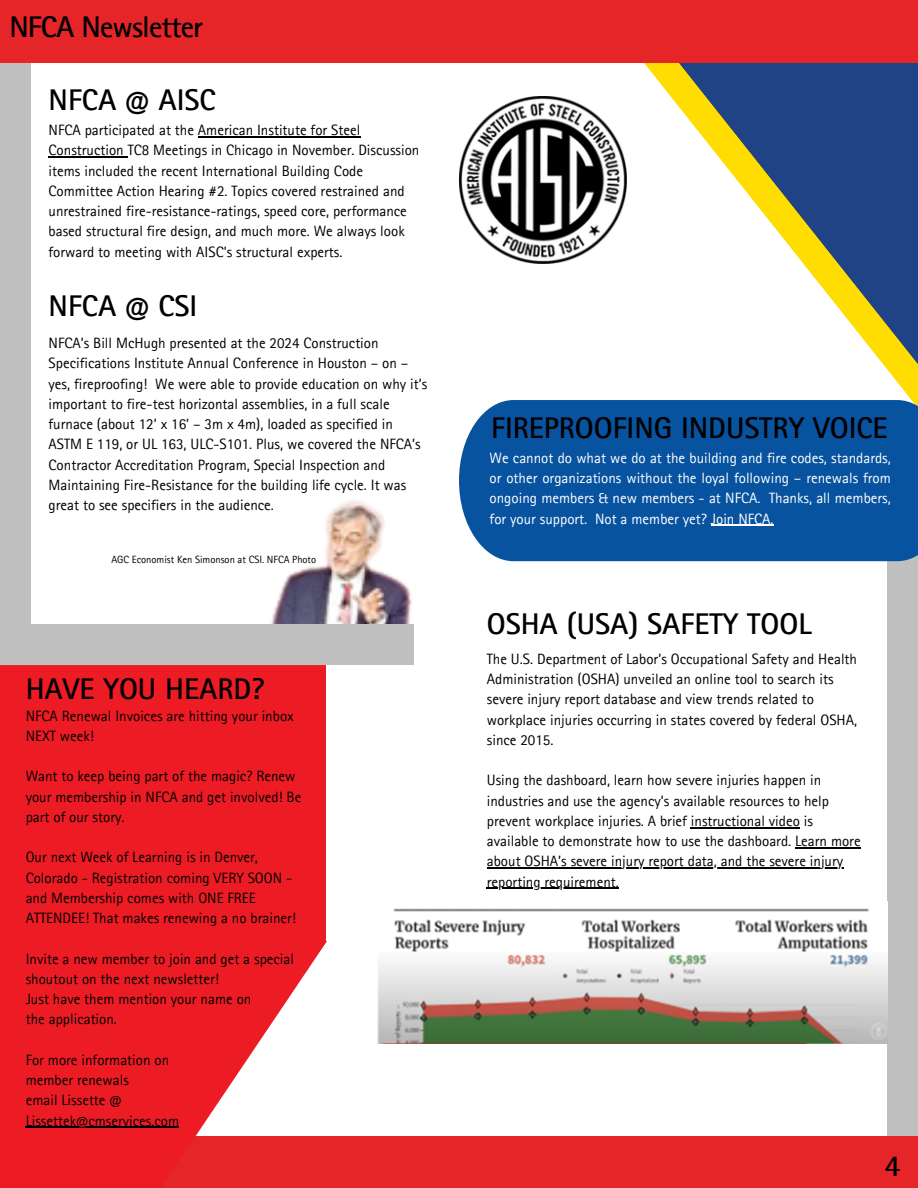
<style>
.page{position:relative;width:918px;height:1188px;background:#fff}
.page>*{position:absolute;margin:0;border:0;box-sizing:border-box;transform-origin:0 0}
.t1{font:700 30px "Rotis Sans Serif Pro";color:#000}
.t2{font:700 30px "Rotis Sans Serif Pro";letter-spacing:-.03em;color:#000}
.t3{font:15px/20.2px "Rotis Sans Serif Pro";color:#000}
.t4{font:15px/20.2px "Rotis Sans Serif Pro";color:#fff;text-align:justify}
.t5{font:10.5px "Rotis Sans Serif Pro";color:#000}
</style>
<div class="page">
<svg style="left:591px;top:63px;width:327px;height:499px"></svg>
<div style="left:0;top:0;width:31px;height:628px;background:#c0c0c0"></div>
<div style="left:0;top:0;width:918px;height:63px;background:#e62528"></div>
<div style="left:887px;top:546px;width:31px;height:628px;background:#c0c0c0"></div>
<div style="left:0;top:1136px;width:918px;height:52px;background:#e62528"></div>
<img style="left:261px;top:500px;width:153px;height:125px">
<img style="left:459px;top:96px;width:168px;height:168px">
<div style="left:459px;top:400px;width:459px;height:161px;background:#0853a0"></div>
<div style="left:0;top:625px;width:414px;height:40px;background:#c0c0c0"></div>
<svg style="left:0;top:665px;width:378px;height:471px;background:#ef3c42"></svg>
<div style="left:327px;top:665px;width:275px;height:275px;background:#fff"></div>
<img style="left:378px;top:902px;width:510px;height:142px">
<hr style="left:711px;top:525px;width:63px;height:1px;background:#fff">
<hr style="left:198px;top:136px;width:162px;height:1px;background:#000">
<hr style="left:49px;top:157px;width:79px;height:1px;background:#000">
<hr style="left:691px;top:827px;width:109px;height:1px;background:#000">
<hr style="left:795px;top:847px;width:66px;height:1px;background:#000">
<hr style="left:487px;top:867px;width:356px;height:2px;background:#000">
<hr style="left:487px;top:888px;width:132px;height:1px;background:#000">
<hr style="left:26px;top:1127px;width:153px;height:1px;background:#000">
<h2 class="t2" style="left:9px;top:16px;width:195px">NFCA Newsletter</h2>
<h3 class="t1" style="left:49px;top:89px;width:168px">NFCA @ AISC</h3>
<p class="t3" style="left:49px;top:122px;width:372px">NFCA participated at the American Institute for Steel Construction TC8 Meetings in Chicago in November. Discussion items included the recent International Building Code Committee Action Hearing #2. Topics covered restrained and unrestrained fire-resistance-ratings, speed core, performance based structural fire design, and much more. We always look forward to meeting with AISC's structural experts.</p>
<h3 class="t1" style="left:49px;top:295px;width:150px">NFCA @ CSI</h3>
<h1 class="t3" style="left:49px;top:335px;width:380px">NFCA’s Bill McHugh presented at the 2024 Construction Specifications Institute Annual Conference in Houston – on – yes, fireproofing! We were able to provide education on why it’s important to fire-test horizontal assemblies, in a full scale furnace (about 12’ x 16’ – 3m x 4m), loaded as specified in ASTM E 119, or UL 163, ULC-S101. Plus, we covered the NFCA’s Contractor Accreditation Program, Special Inspection and Maintaining Fire-Resistance for the building life cycle. It was great to see specifiers in the audience.</h1>
<h1 class="t5" style="left:111px;top:556px;width:206px">AGC Economist Ken Simonson at CSI. NFCA Photo</h1>
<h3 class="t1" style="left:26px;top:678px;width:240px">HAVE YOU HEARD?</h3>
<h3 class="t3" style="left:26px;top:708px;width:270px">NFCA Renewal Invoices are hitting your inbox<br>NEXT week!</h3>
<h3 class="t3" style="left:26px;top:768px;width:277px">Want to keep being part of the magic? Renew your membership in NFCA and get involved! Be part of our story.</h3>
<h3 class="t3" style="left:26px;top:849px;width:272px">Our next Week of Learning is in Denver, Colorado - Registration coming VERY SOON - and Membership comes with ONE FREE ATTENDEE! That makes renewing a no brainer!</h3>
<h3 class="t3" style="left:26px;top:951px;width:270px">Invite a new member to join and get a special shoutout on the next newsletter!<br>Just have them mention your name on<br>the application.</h3>
<p class="t3" style="left:26px;top:1052px;width:145px">For more information on member renewals<br>email Lissette @</p>
<p class="t3" style="left:26px;top:1113px;width:155px">Lissettek@cmservices.com</p>
<h1 class="t1" style="left:491px;top:417px;width:398px">FIREPROOFING INDUSTRY VOICE</h1>
<h3 class="t4" style="left:490px;top:450px;width:403px">We cannot do what we do at the building and fire codes, standards, or other organizations without the loyal following – renewals from ongoing members &amp; new members - at NFCA. Thanks, all members, for your support. Not a member yet? Join NFCA.</h3>
<p class="t1" style="left:487px;top:613px;width:326px">OSHA (USA) SAFETY TOOL</p>
<h1 class="t3" style="left:487px;top:651px;width:372px">The U.S. Department of Labor’s Occupational Safety and Health Administration (OSHA) unveiled an online tool to search its severe injury report database and view trends related to workplace injuries occurring in states covered by federal OSHA, since 2015.</h1>
<h3 class="t3" style="left:487px;top:772px;width:375px">Using the dashboard, learn how severe injuries happen in industries and use the agency’s available resources to help prevent workplace injuries. A brief instructional video is available to demonstrate how to use the dashboard. Learn more</h3>
<h3 class="t3" style="left:487px;top:853px;width:358px">about OSHA’s severe injury report data, and the severe injury</h3>
<h1 class="t3" style="left:487px;top:874px;width:134px">reporting requirement.</h1>
<p class="t1" style="left:885px;top:1155px;width:18px">4</p>
</div>
